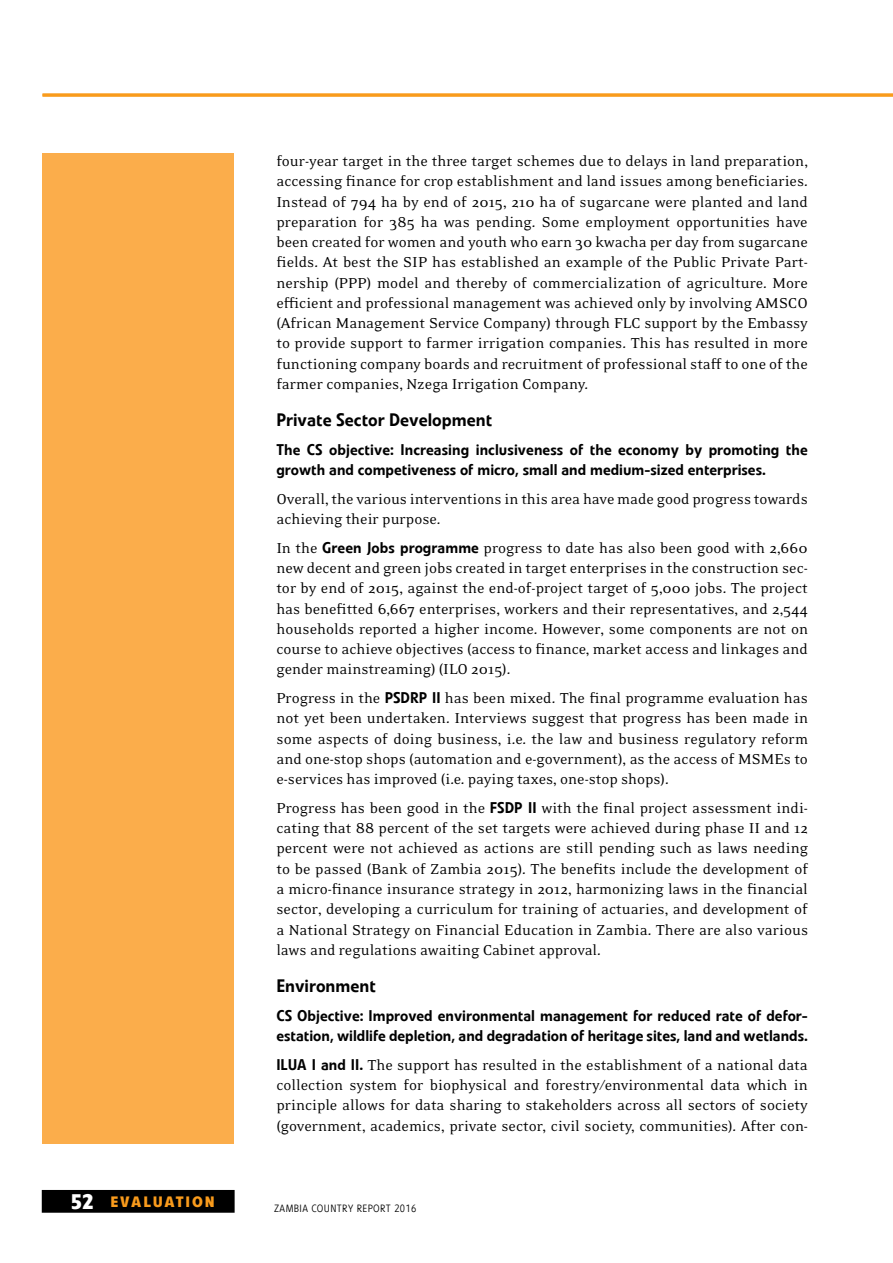
<style>
.page{position:relative;width:893px;height:1263px;background:#fff}
.page>*{position:absolute;margin:0;border:0;box-sizing:border-box;transform-origin:0 0}
.väliotsikko{font:500 18px "Veto Com";color:#000}
.Leipis__mammy{font:16.5px/20.2px "Eidetic Neo OT";color:#000;text-align:justify}
.Leipis__mammy-2{font:500 15.45px/20.2px "Veto Com";color:#000}
.t1{font:700 15px "Veto Com";letter-spacing:.12em;color:#f99b1c;scale:1.05 1}
.t2{font:300 10.5px "Veto Com";letter-spacing:.035em;color:#000}
.s1{font-family:"Veto Com";font-weight:500;font-size:15.45px}
.s2{font-size:21px;color:#fff}
</style>
<div class="page">
<div style="left:43px;top:1191px;width:191px;height:21px;background:#000"></div>
<div style="left:42px;top:1190px;width:193px;height:23px;border:2px solid #000"></div>
<div style="left:43px;top:153px;width:191px;height:991px;background:#fbad4b"></div>
<hr style="left:43px;top:94px;width:850px;height:3px;background:#f99b1c">
<p class="Leipis__mammy" style="left:276px;top:151px;width:533px">four-year target in the three target schemes due to delays in land preparation, accessing finance for crop establishment and land issues among beneficiaries.<br>Instead of 794 ha by end of 2015, 210 ha of sugarcane were planted and land preparation for 385 ha was pending. Some employment opportunities have been created for women and youth who earn 30 kwacha per day from sugarcane fields. At best the SIP has established an example of the Public Private Part&shy;nership (PPP) model and thereby of commercialization of agriculture. More efficient and professional management was achieved only by involving AMSCO (African Management Service Company) through FLC support by the Embassy to provide support to farmer irrigation companies. This has resulted in more functioning company boards and recruitment of professional staff to one of the farmer companies, Nzega Irrigation Company.</p>
<p class="väliotsikko" style="left:276px;top:409px;width:217px">Private Sector Development</p>
<p class="Leipis__mammy-2" style="left:276px;top:440px;width:533px">The CS objective: Increasing inclusiveness of the economy by promoting the growth and competiveness of micro, small and medium-sized enterprises.</p>
<p class="Leipis__mammy" style="left:276px;top:489px;width:533px">Overall, the various interventions in this area have made good progress towards achieving their purpose.</p>
<p class="Leipis__mammy" style="left:276px;top:538px;width:533px">In the <span class="s1">Green Jobs programme</span> progress to date has also been good with 2,660 new decent and green jobs created in target enterprises in the construction sec&shy;tor by end of 2015, against the end-of-project target of 5,000 jobs. The project has benefitted 6,667 enterprises, workers and their representatives, and 2,544 households reported a higher income. However, some components are not on course to achieve objectives (access to finance, market access and linkages and gender mainstreaming) (ILO 2015).</p>
<p class="Leipis__mammy" style="left:276px;top:688px;width:533px">Progress in the <span class="s1">PSDRP II</span> has been mixed. The final programme evaluation has not yet been undertaken. Interviews suggest that progress has been made in some aspects of doing business, i.e. the law and business regulatory reform and one-stop shops (automation and e-government), as the access of MSMEs to e-services has improved (i.e. paying taxes, one-stop shops).</p>
<p class="Leipis__mammy" style="left:276px;top:798px;width:533px">Progress has been good in the <span class="s1">FSDP II</span> with the final project assessment indi&shy;cating that 88 percent of the set targets were achieved during phase II and 12 percent were not achieved as actions are still pending such as laws needing to be passed (Bank of Zambia 2015). The benefits include the development of a micro-finance insurance strategy in 2012, harmonizing laws in the financial sector, developing a curriculum for training of actuaries, and development of a National Strategy on Financial Education in Zambia. There are also various laws and regulations awaiting Cabinet approval.</p>
<p class="väliotsikko" style="left:276px;top:975px;width:101px">Environment</p>
<p class="Leipis__mammy-2" style="left:276px;top:1005px;width:533px">CS Objective: Improved environmental management for reduced rate of defor&shy;estation, wildlife depletion, and degradation of heritage sites, land and wetlands.</p>
<p class="Leipis__mammy" style="left:276px;top:1055px;width:533px"><span class="s1">ILUA I and II.</span> The support has resulted in the establishment of a national data collection system for biophysical and forestry/environmental data which in principle allows for data sharing to stakeholders across all sectors of society (government, academics, private sector, civil society, communities). After con-</p>
<p class="t1" style="left:71px;top:1192px;width:139px"><span class="s2">52</span> EVALUATION</p>
<p class="t2" style="left:274px;top:1202px;width:144px">ZAMBIA COUNTRY REPORT 2016</p>
</div>
